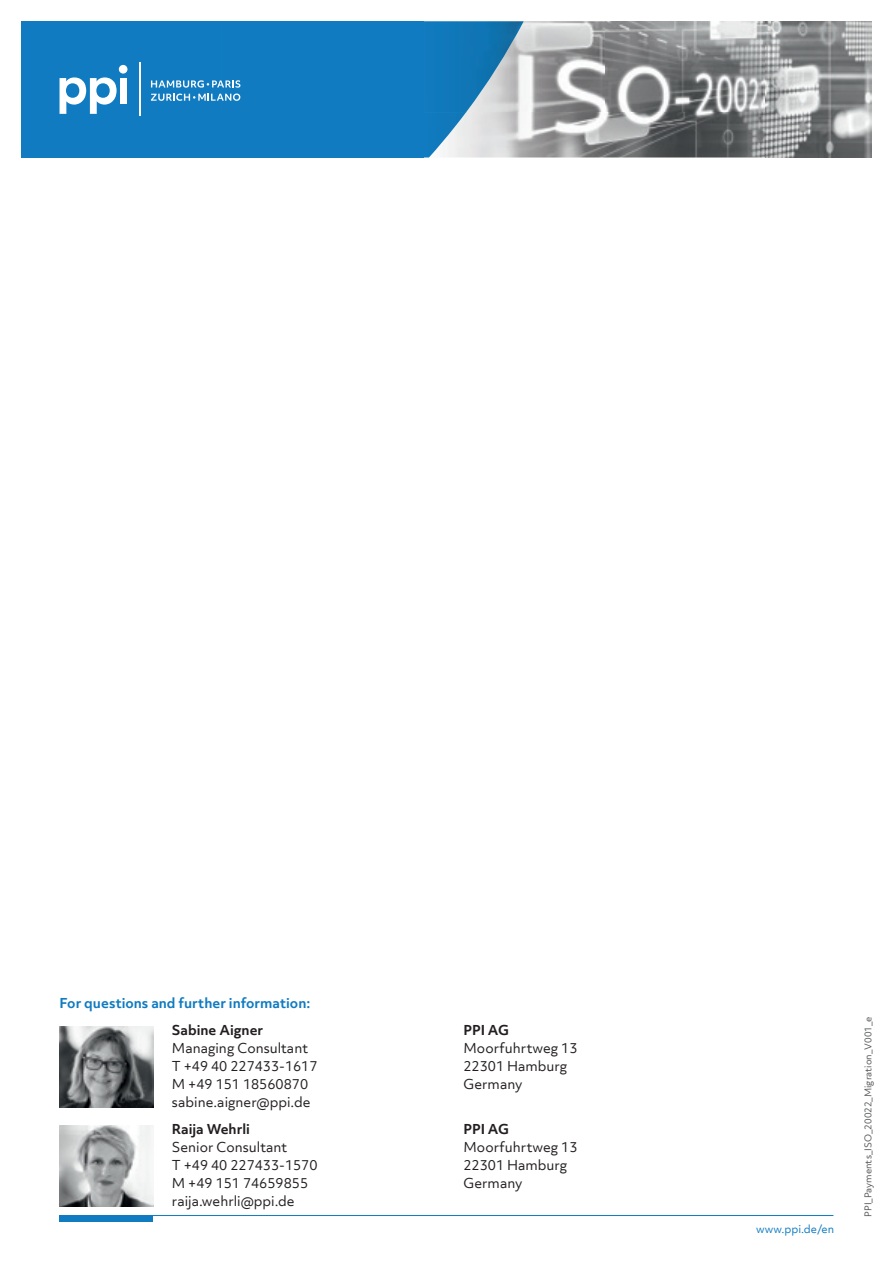
<style>
.page{position:relative;width:893px;height:1263px;background:#fff}
.page>*{position:absolute;margin:0;border:0;box-sizing:border-box;transform-origin:0 0}
.t1{font:13.2px/18px "Objektiv Mk 3";color:#231f20}
.t2{font:700 13.2px "Objektiv Mk 3";color:#107bc1}
.t3{font:700 13.2px "Objektiv Mk 3";color:#231f20}
.t4{font:10.5px "Objektiv Mk 3";color:#107bc1}
.t5{font:9px "Objektiv Mk 3";color:#57585a}
</style>
<div class="page">
<img style="left:60px;top:1125px;width:93px;height:81px">
<img style="left:60px;top:1026px;width:93px;height:81px">
<img style="left:524px;top:21px;width:241px;height:91px">
<img style="left:765px;top:21px;width:107px;height:137px">
<img style="left:466px;top:112px;width:300px;height:46px">
<img style="left:21px;top:21px;width:503px;height:91px">
<div style="left:21px;top:112px;width:445px;height:46px;background:#107bc1"></div>
<div style="left:60px;top:1215px;width:93px;height:6px;background:#107bc1"></div>
<hr style="left:60px;top:1215px;width:773px;height:1px;background:#107bc1">
<div style="left:120px;top:78px;width:7px;height:26px;background:#fff"></div>
<div style="left:119px;top:65px;width:8px;height:9px;background:#fff;border-radius:50%"></div>
<svg style="left:60px;top:77px;width:57px;height:37px"></svg>
<hr style="left:139px;top:62px;width:2px;height:54px;background:#fff">
<svg style="left:151px;top:80px;width:89px;height:8px"></svg>
<svg style="left:151px;top:94px;width:89px;height:7px"></svg>
<p class="t2" style="left:60px;top:994px;width:252px">For questions and further information:</p>
<p class="t3" style="left:172px;top:1021px;width:93px">Sabine Aigner</p>
<p class="t1" style="left:172px;top:1039px;width:147px">Managing Consultant<br>T +49 40 227433-1617<br>M +49 151 18560870 sabine.aigner@ppi.de</p>
<p class="t3" style="left:172px;top:1120px;width:80px">Raija Wehrli</p>
<p class="t1" style="left:172px;top:1138px;width:147px">Senior Consultant<br>T +49 40 227433-1570<br>M +49 151 74659855 raija.wehrli@ppi.de</p>
<p class="t3" style="left:463px;top:1021px;width:47px">PPI AG</p>
<p class="t1" style="left:463px;top:1039px;width:116px">Moorfuhrtweg 13<br>22301 Hamburg<br>Germany</p>
<p class="t3" style="left:463px;top:1120px;width:47px">PPI AG</p>
<p class="t1" style="left:463px;top:1138px;width:116px">Moorfuhrtweg 13<br>22301 Hamburg<br>Germany</p>
<p class="t4" style="left:756px;top:1222px;width:79px">www.ppi.de/en</p>
<p class="t5" style="left:862px;top:1217px;width:202px;rotate:-90deg">PPI_Payments_ISO_20022_Migration_V001_e</p>
</div>
